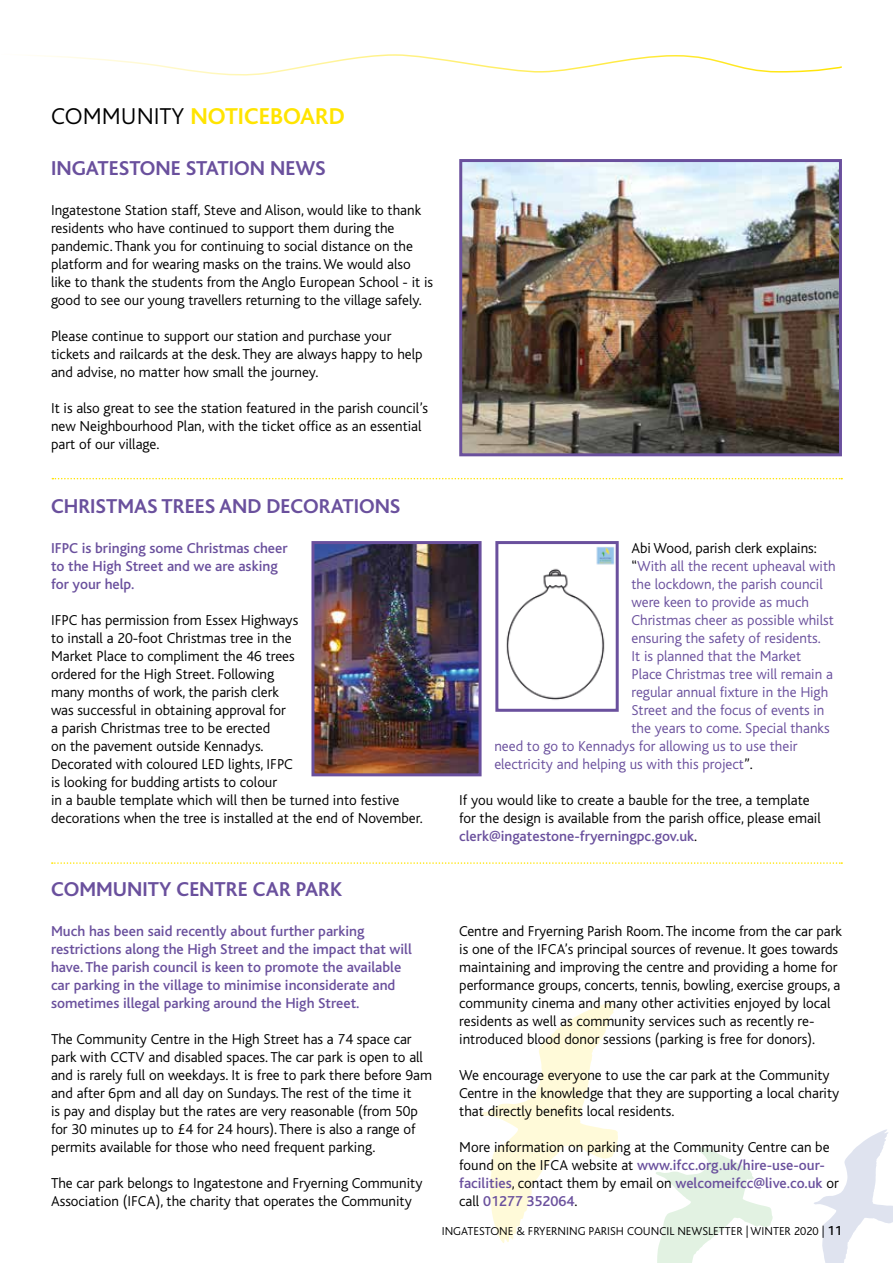
<style>
.page{position:relative;width:893px;height:1263px;background:#fff}
.page>*{position:absolute;margin:0;border:0;box-sizing:border-box;transform-origin:0 0}
.t1{font:700 24px "Bliss";color:#ffe400}
.t2{font:700 21px "Bliss";color:#6a509d}
.t3{font:300 15px/18px "Bliss";color:#000}
.t4{font:300 15px "Bliss";color:#6a509d}
.t5{font:500 15px/18px "Bliss";color:#6a509d}
.t6{font:300 12px "Bliss";color:#000}
.s1{font-weight:300;color:#000}
.s2{color:#000}
.s3{font-weight:500;color:#6a509d}
.s4{font-weight:500;font-size:13.5px}
</style>
<div class="page">
<svg style="left:814px;top:1129px;width:79px;height:134px"></svg>
<svg style="left:656px;top:1147px;width:117px;height:116px"></svg>
<svg style="left:482px;top:1001px;width:136px;height:242px"></svg>
<svg style="left:30px;top:54px;width:812px;height:22px"></svg>
<svg style="left:52px;top:478px;width:790px;height:1px"></svg>
<svg style="left:52px;top:862px;width:790px;height:2px"></svg>
<img style="left:463px;top:163px;width:375px;height:289px">
<div style="left:459px;top:159px;width:383px;height:297px;border:3px solid #6a509d"></div>
<img style="left:315px;top:545px;width:163px;height:227px">
<div style="left:311px;top:541px;width:171px;height:235px;border:3px solid #6a509d"></div>
<img style="left:506px;top:546px;width:109px;height:154px">
<div style="left:495px;top:541px;width:124px;height:171px;border:3px solid #6a509d"></div>
<h1 class="t1" style="left:51px;top:103px;width:295px"><span class="s1">COMMUNITY</span> NOTICEBOARD</h1>
<h2 class="t2" style="left:51px;top:158px;width:276px">INGATESTONE STATION NEWS</h2>
<p class="t3" style="left:51px;top:201px;width:384px">Ingatestone Station staff, Steve and Alison, would like to thank residents who have continued to support them during the pandemic. Thank you for continuing to social distance on the platform and for wearing masks on the trains. We would also like to thank the students from the Anglo European School - it is good to see our young travellers returning to the village safely.</p>
<p class="t3" style="left:51px;top:327px;width:373px">Please continue to support our station and purchase your tickets and railcards at the desk. They are always happy to help and advise, no matter how small the journey.</p>
<p class="t3" style="left:51px;top:399px;width:379px">It is also great to see the station featured in the parish council’s new Neighbourhood Plan, with the ticket office as an essential part of our village.</p>
<h2 class="t2" style="left:51px;top:496px;width:351px">CHRISTMAS TREES AND DECORATIONS</h2>
<p class="t5" style="left:51px;top:539px;width:238px">IFPC is bringing some Christmas cheer to the High Street and we are asking for your help.</p>
<p class="t3" style="left:51px;top:611px;width:373px">IFPC has permission from Essex Highways<br>to install a 20-foot Christmas tree in the<br>Market Place to compliment the 46 trees<br>ordered for the High Street. Following<br>many months of work, the parish clerk<br>was successful in obtaining approval for<br>a parish Christmas tree to be erected<br>on the pavement outside Kennadys.<br>Decorated with coloured LED lights, IFPC<br>is looking for budding artists to colour<br>in a bauble template which will then be turned into festive decorations when the tree is installed at the end of November.</p>
<p class="t3" style="left:631px;top:539px;width:187px">Abi Wood, parish clerk explains:</p>
<p class="t4" style="left:631px;top:558px;width:206px"><span class="s2">“</span>With all the recent upheaval with</p>
<p class="t4" style="left:631px;top:576px;width:193px">the lockdown, the parish council</p>
<p class="t4" style="left:631px;top:594px;width:179px">were keen to provide as much</p>
<p class="t4" style="left:631px;top:612px;width:204px">Christmas cheer as possible whilst</p>
<p class="t4" style="left:631px;top:630px;width:191px">ensuring the safety of residents.</p>
<p class="t4" style="left:631px;top:648px;width:171px">It is planned that the Market</p>
<p class="t4" style="left:631px;top:666px;width:203px">Place Christmas tree will remain a</p>
<p class="t4" style="left:631px;top:684px;width:198px">regular annual fixture in the High</p>
<p class="t4" style="left:631px;top:702px;width:195px">Street and the focus of events in</p>
<p class="t4" style="left:631px;top:720px;width:200px">the years to come. Special thanks</p>
<p class="t4" style="left:494px;top:738px;width:305px">need to go to Kennadys for allowing us to use their</p>
<p class="t4" style="left:494px;top:756px;width:260px">electricity and helping us with this project<span class="s2">”.</span></p>
<p class="t3" style="left:459px;top:791px;width:363px">If you would like to create a bauble for the tree, a template for the design is available from the parish office, please email <span class="s3">clerk@ingatestone-fryerningpc.gov.uk</span>.</p>
<h2 class="t2" style="left:51px;top:878px;width:293px">COMMUNITY CENTRE CAR PARK</h2>
<p class="t5" style="left:51px;top:922px;width:362px">Much has been said recently about further parking restrictions along the High Street and the impact that will have. The parish council is keen to promote the available car parking in the village to minimise inconsiderate and sometimes illegal parking around the High Street.</p>
<p class="t3" style="left:51px;top:1030px;width:383px">The Community Centre in the High Street has a 74 space car park with CCTV and disabled spaces. The car park is open to all and is rarely full on weekdays. It is free to park there before 9am and after 6pm and all day on Sundays. The rest of the time it<br>is pay and display but the rates are very reasonable (from 50p for 30 minutes up to £4 for 24 hours). There is also a range of permits available for those who need frequent parking.</p>
<p class="t3" style="left:51px;top:1174px;width:373px">The car park belongs to Ingatestone and Fryerning Community<br>Association (IFCA), the charity that operates the Community</p>
<p class="t3" style="left:459px;top:922px;width:384px">Centre and Fryerning Parish Room. The income from the car park is one of the IFCA’s principal sources of revenue. It goes towards maintaining and improving the centre and providing a home for performance groups, concerts, tennis, bowling, exercise groups, a community cinema and many other activities enjoyed by local residents as well as community services such as recently re&shy;introduced blood donor sessions (parking is free for donors).</p>
<p class="t3" style="left:459px;top:1066px;width:382px">We encourage everyone to use the car park at the Community<br>Centre in the knowledge that they are supporting a local charity that directly benefits local residents.</p>
<p class="t3" style="left:459px;top:1138px;width:381px">More information on parking at the Community Centre can be found on the IFCA website at <span class="s3">www.ifcc.org.uk/hire-use-our&shy;facilities</span>, contact them by email on <span class="s3">welcomeifcc@live.co.uk</span> or call <span class="s3">01277 352064</span>.</p>
<p class="t6" style="left:442px;top:1225px;width:402px">INGATESTONE &amp; FRYERNING PARISH COUNCIL NEWSLETTER | WINTER 2020 | <span class="s4">11</span></p>
</div>
